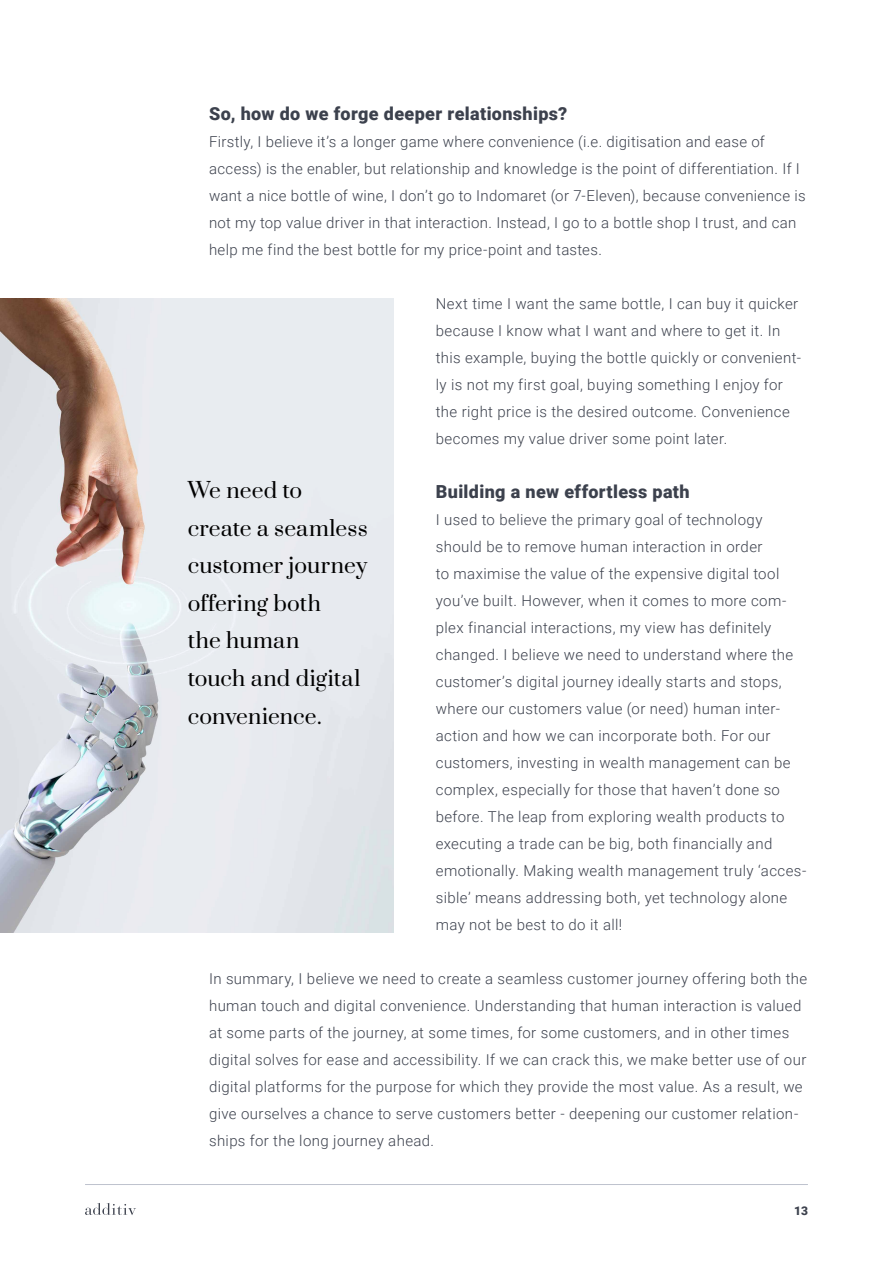
<style>
.page{position:relative;width:893px;height:1263px;background:#fff}
.page>*{position:absolute;margin:0;border:0;box-sizing:border-box;transform-origin:0 0}
.t1{font:21px/37.5px "Prata";color:#000}
.t2{font:900 18px "Roboto";letter-spacing:.02em;color:#3c414d}
.t3{font:300 15px/27px "Roboto";letter-spacing:.025em;color:#3c414d}
.t4{font:900 12px "Roboto";color:#3c414d}
</style>
<div class="page">
<hr style="left:85px;top:1184px;width:723px;height:1px;background:#bec3ce">
<svg style="left:85px;top:1203px;width:51px;height:12px"></svg>
<img style="left:0;top:299px;width:394px;height:633px">
<p class="t2" style="left:209px;top:101px;width:360px">So, how do we forge deeper relationships?</p>
<p class="t3" style="left:209px;top:127px;width:598px">Firstly, I believe it’s a longer game where convenience (i.e. digitisation and ease of access) is the enabler, but relationship and knowledge is the point of differentiation. If I want a nice bottle of wine, I don’t go to Indomaret (or 7-Eleven), because convenience is not my top value driver in that interaction. Instead, I go to a bottle shop I trust, and can help me find the best bottle for my price-point and tastes.</p>
<p class="t3" style="left:436px;top:289px;width:367px">Next time I want the same bottle, I can buy it quicker because I know what I want and where to get it. In this example, buying the bottle quickly or convenient&shy;ly is not my first goal, buying something I enjoy for the right price is the desired outcome. Convenience becomes my value driver some point later.</p>
<p class="t2" style="left:436px;top:479px;width:255px">Building a new effortless path</p>
<p class="t3" style="left:436px;top:505px;width:372px">I used to believe the primary goal of technology should be to remove human interaction in order<br>to maximise the value of the expensive digital tool you’ve built. However, when it comes to more com&shy;plex financial interactions, my view has definitely changed. I believe we need to understand where the customer’s digital journey ideally starts and stops, where our customers value (or need) human inter&shy;action and how we can incorporate both. For our customers, investing in wealth management can be complex, especially for those that haven’t done so before. The leap from exploring wealth products to executing a trade can be big, both financially and emotionally. Making wealth management truly ‘acces&shy;sible’ means addressing both, yet technology alone may not be best to do it all!</p>
<p class="t3" style="left:209px;top:964px;width:600px">In summary, I believe we need to create a seamless customer journey offering both the human touch and digital convenience. Understanding that human interaction is valued at some parts of the journey, at some times, for some customers, and in other times digital solves for ease and accessibility. If we can crack this, we make better use of our digital platforms for the purpose for which they provide the most value. As a result, we give ourselves a chance to serve customers better - deepening our customer relation&shy;ships for the long journey ahead.</p>
<h1 class="t1" style="left:188px;top:471px;width:181px">We need to create a seamless customer journey offering both<br>the human<br>touch and digital convenience.</h1>
<p class="t4" style="left:794px;top:1202px;width:15px">13</p>
</div>
